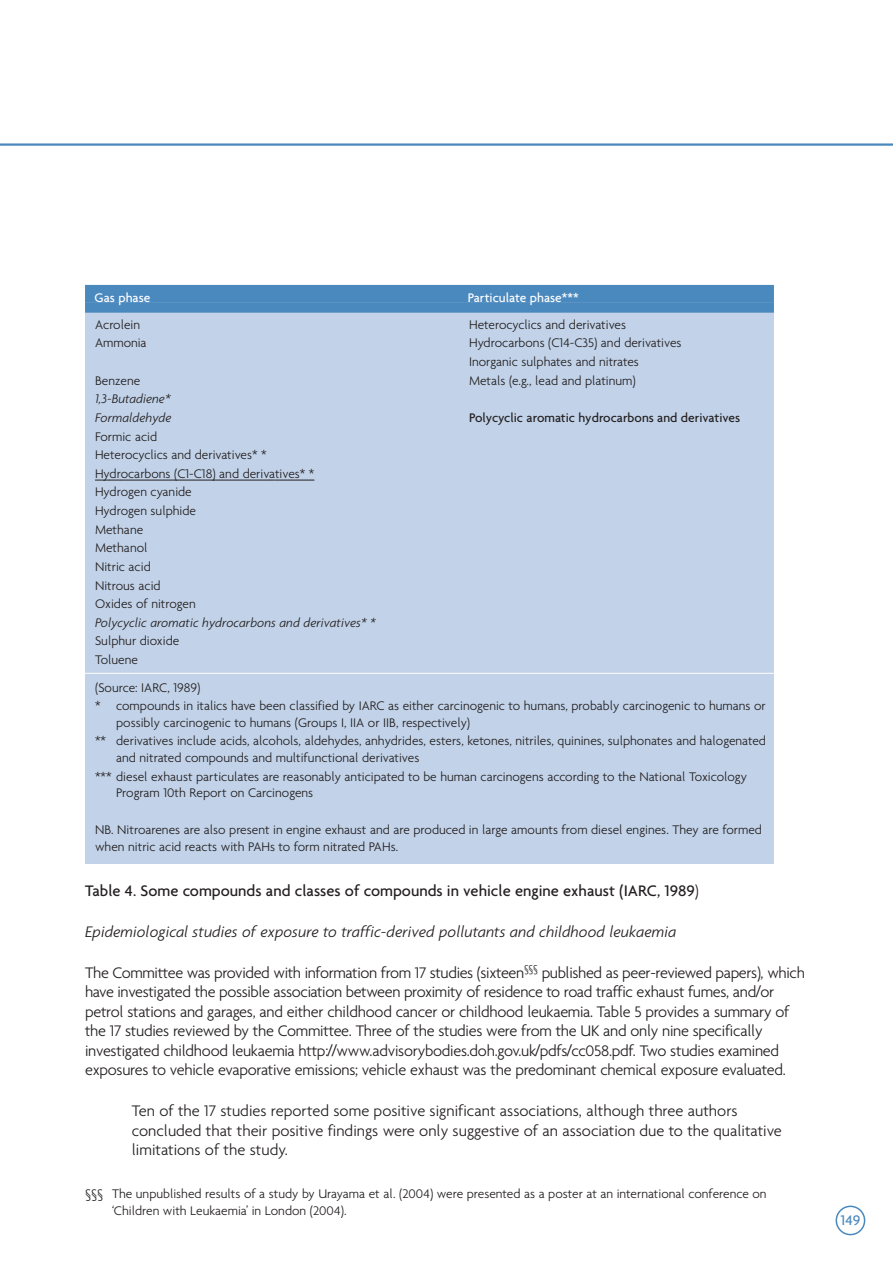
<style>
.page{position:relative;width:893px;height:1263px;background:#fff}
.page>*{position:absolute;margin:0;border:0;box-sizing:border-box;transform-origin:0 0}
.t1{font:300 16.5px/19.5px "Agenda";letter-spacing:-.015em;color:#231f20}
.t2{font:italic 300 16.5px "Agenda";color:#231f20}
.t3{font:500 16.5px "Agenda";color:#231f20}
.t4{font:500 15px "Agenda";color:#4a89be}
.t5{font:300 13.5px/18.6px "Agenda";color:#231f20}
.t6{font:italic 300 13.5px/18.6px "Agenda";color:#231f20}
.t7{font:500 13.5px "Agenda";color:#231f20}
.t8{font:500 13.5px "Agenda";color:#fff}
.s1{font-weight:300}
.s2{font-family:"Frutiger"}
</style>
<div class="page">
<svg style="left:836px;top:1205px;width:29px;height:30px"></svg>
<hr style="left:0;top:143px;width:893px;height:3px;background:#4a89be">
<div style="left:85px;top:285px;width:689px;height:578px;background:#c2d3e9"></div>
<div style="left:85px;top:285px;width:689px;height:17px;background:#4a89be"></div>
<div style="left:85px;top:302px;width:689px;height:11px;background:#4a89be"></div>
<hr style="left:85px;top:673px;width:689px;height:1px;background:#fff">
<svg style="left:95px;top:480px;width:26px;height:1px"></svg>
<hr style="left:121px;top:480px;width:149px;height:1px;background:#231f20">
<svg style="left:269px;top:480px;width:45px;height:1px"></svg>
<p class="t8" style="left:95px;top:290px;width:57px">Gas phase</p>
<p class="t8" style="left:468px;top:290px;width:112px">Particulate phase***</p>
<p class="t5" style="left:95px;top:315px;width:53px">Acrolein<br>Ammonia</p>
<p class="t5" style="left:95px;top:371px;width:47px">Benzene</p>
<p class="t6" style="left:95px;top:389px;width:78px">1,3-Butadiene*<br>Formaldehyde</p>
<p class="t5" style="left:95px;top:427px;width:221px">Formic acid<br>Heterocyclics and derivatives* *<br>Hydrocarbons (C1-C18) and derivatives* *<br>Hydrogen cyanide<br>Hydrogen sulphide<br>Methane<br>Methanol<br>Nitric acid<br>Nitrous acid<br>Oxides of nitrogen</p>
<p class="t6" style="left:95px;top:613px;width:282px">Polycyclic aromatic hydrocarbons and derivatives* *</p>
<p class="t5" style="left:95px;top:631px;width:86px">Sulphur dioxide<br>Toluene</p>
<p class="t5" style="left:469px;top:315px;width:214px">Heterocyclics and derivatives Hydrocarbons (C14-C35) and derivatives Inorganic sulphates and nitrates<br>Metals (e.g., lead and platinum)</p>
<p class="t7" style="left:469px;top:409px;width:273px">Polycyclic aromatic hydrocarbons and derivatives</p>
<p class="t5" style="left:95px;top:678px;width:672px">(Source: IARC, 1989)<br>* compounds in italics have been classified by IARC as either carcinogenic to humans, probably carcinogenic to humans or</p>
<p class="t5" style="left:95px;top:713px;width:672px;text-indent:21px">possibly carcinogenic to humans (Groups I, IIA or IIB, respectively)<br>** derivatives include acids, alcohols, aldehydes, anhydrides, esters, ketones, nitriles, quinines, sulphonates and halogenated</p>
<p class="t5" style="left:95px;top:748px;width:654px;text-indent:21px">and nitrated compounds and multifunctional derivatives<br>*** diesel exhaust particulates are reasonably anticipated to be human carcinogens according to the National Toxicology</p>
<p class="t5" style="left:116px;top:783px;width:199px">Program 10th Report on Carcinogens</p>
<p class="t5" style="left:95px;top:821px;width:668px;line-height:16.5px">NB. Nitroarenes are also present in engine exhaust and are produced in large amounts from diesel engines. They are formed when nitric acid reacts with PAHs to form nitrated PAHs.</p>
<p class="t3" style="left:85px;top:881px;width:615px">Table 4. Some compounds and classes of compounds in vehicle engine exhaust (IARC, 1989<span class="s1">)</span></p>
<p class="t2" style="left:85px;top:922px;width:593px">Epidemiological studies of exposure to traffic-derived pollutants and childhood leukaemia</p>
<p class="t1" style="left:85px;top:962px;width:721px">The Committee was provided with information from 17 studies (sixteen<sup>§§§</sup> published as peer-reviewed papers), which have investigated the possible association between proximity of residence to road traffic exhaust fumes, and<span class="s2">/</span>or petrol stations and garages, and either childhood cancer or childhood leukaemia. Table 5 provides a summary of the 17 studies reviewed by the Committee. Three of the studies were from the UK and only nine specifically investigated childhood leukaemia http:<span class="s2">//</span>www.advisorybodies.doh.gov.uk<span class="s2">/</span>pdfs<span class="s2">/</span>cc058.pdf. Two studies examined exposures to vehicle evaporative emissions; vehicle exhaust was the predominant chemical exposure evaluated.</p>
<p class="t1" style="left:132px;top:1101px;width:652px">Ten of the 17 studies reported some positive significant associations, although three authors concluded that their positive findings were only suggestive of an association due to the qualitative limitations of the study.</p>
<p class="t5" style="left:112px;top:1185px;width:656px;line-height:16.5px;text-indent:-27px">§§§ The unpublished results of a study by Urayama et al. (2004) were presented as a poster at an international conference on ‘Children with Leukaemia’ in London (2004).</p>
<p class="t4" style="left:840px;top:1211px;width:22px">149</p>
</div>
